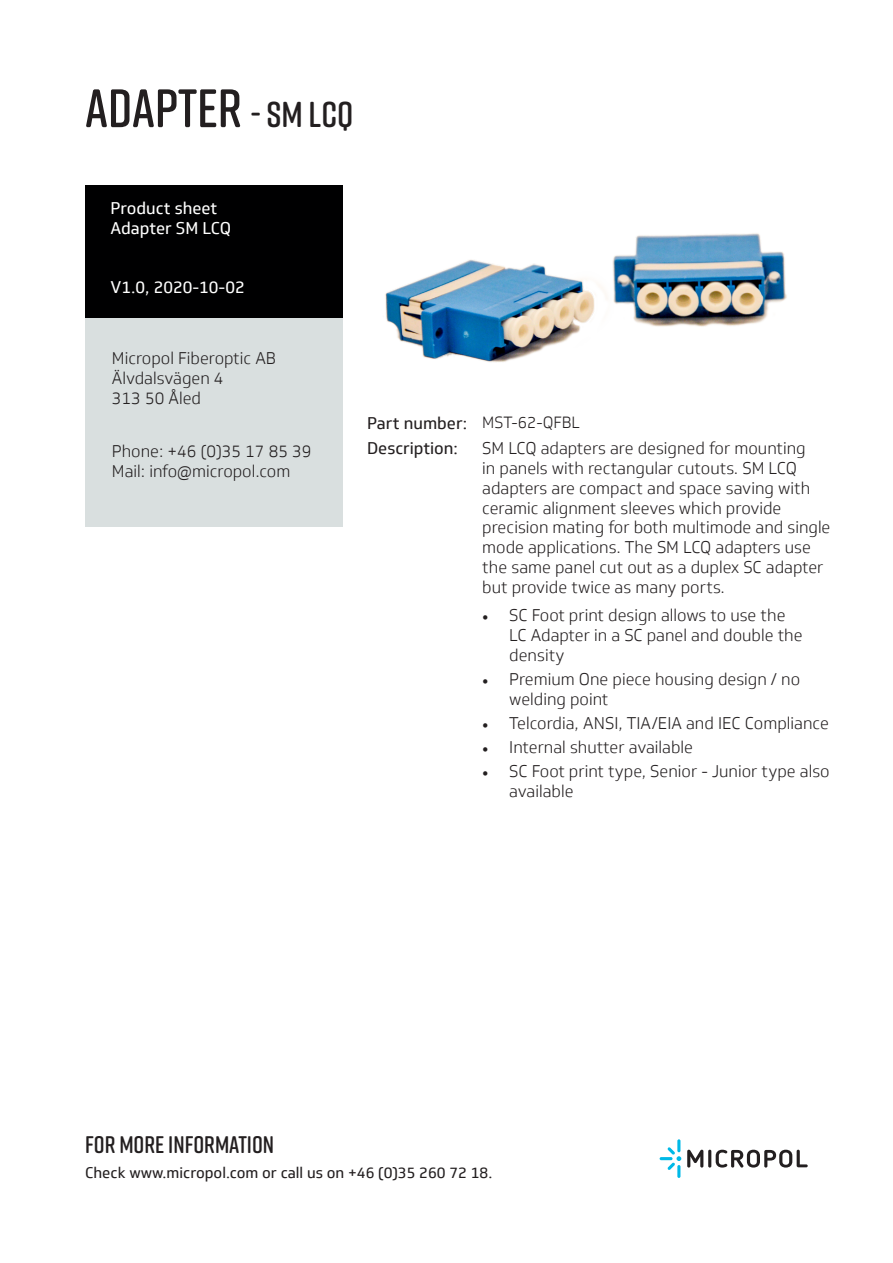
<style>
.page{position:relative;width:893px;height:1263px;background:#fff}
.page>*{position:absolute;margin:0;border:0;box-sizing:border-box;transform-origin:0 0}
.t1{font:600 54px "Rift Soft";color:#231f20}
.t2{font:600 24px "Rift Soft";color:#231f20}
.t3{font:300 16.5px/19.8px "Soleto";color:#231f20}
.t4{font:16.5px "Soleto";color:#fff}
.t5{font:16.5px "Soleto";color:#231f20}
.Tabell{font:300 15.9px "Soleto";color:#231f20}
.t6{font:15px "Soleto";color:#231f20}
.s1{font-size:36px}
.s2{font-family:"Minion Pro";font-weight:400}
</style>
<div class="page">
<div style="left:85px;top:299px;width:258px;height:227px;background:#d9dfdf"></div>
<div style="left:85px;top:185px;width:258px;height:132px;background:#000001"></div>
<svg style="left:660px;top:1139px;width:21px;height:39px"></svg>
<svg style="left:687px;top:1150px;width:16px;height:17px"></svg>
<hr style="left:708px;top:1150px;width:3px;height:17px;background:#231f20;border-radius:2px">
<svg style="left:716px;top:1150px;width:92px;height:17px"></svg>
<img style="left:385px;top:233px;width:402px;height:129px">
<p class="t1" style="left:85px;top:70px;width:270px">ADAPTER <span class="s1">- SM LCQ</span></p>
<p class="t4" style="left:111px;top:198px;width:108px">Product sheet</p>
<p class="t4" style="left:111px;top:218px;width:122px">Adapter SM LCQ</p>
<p class="t4" style="left:111px;top:277px;width:136px">V1.0, 2020-10-02</p>
<p class="t3" style="left:112px;top:349px;width:165px">Micropol Fiberoptic AB</p>
<p class="t3" style="left:112px;top:369px;width:113px">Älvdalsvägen 4</p>
<p class="t3" style="left:112px;top:388px;width:91px">313 50 Åled</p>
<p class="t3" style="left:112px;top:441px;width:201px">Phone: +46 (0)35 17 85 39</p>
<p class="t3" style="left:112px;top:461px;width:180px">Mail: info@micropol.com</p>
<p class="t5" style="left:367px;top:413px;width:102px">Part number:</p>
<p class="Tabell" style="left:482px;top:413px;width:99px">MST-62-QFBL</p>
<p class="t5" style="left:367px;top:438px;width:92px">Description:</p>
<p class="t3" style="left:482px;top:439px;width:350px">SM LCQ adapters are designed for mounting<br>in panels with rectangular cutouts. SM LCQ adapters are compact and space saving with ceramic alignment sleeves which provide precision mating for both multimode and single mode applications. The SM LCQ adapters use the same panel cut out as a duplex SC adapter but provide twice as many ports.</p>
<p class="t3" style="left:509px;top:605px;width:295px;text-indent:-27px"><span class="s2">•</span> SC Foot print design allows to use the<br>LC Adapter in a SC panel and double the density</p>
<p class="t3" style="left:509px;top:669px;width:292px;text-indent:-27px"><span class="s2">•</span> Premium One piece housing design / no welding point</p>
<p class="t3" style="left:482px;top:713px;width:348px"><span class="s2">•</span> Telcordia, ANSI, TIA/EIA and IEC Compliance</p>
<p class="t3" style="left:482px;top:737px;width:212px"><span class="s2">•</span> Internal shutter available</p>
<p class="t3" style="left:509px;top:761px;width:322px;text-indent:-27px"><span class="s2">•</span> SC Foot print type, Senior - Junior type also available</p>
<p class="t2" style="left:85px;top:1127px;width:190px">FOR MORE INFORMATION</p>
<p class="t6" style="left:85px;top:1163px;width:409px">Check www.micropol.com or call us on +46 (0)35 260 72 18.</p>
</div>
